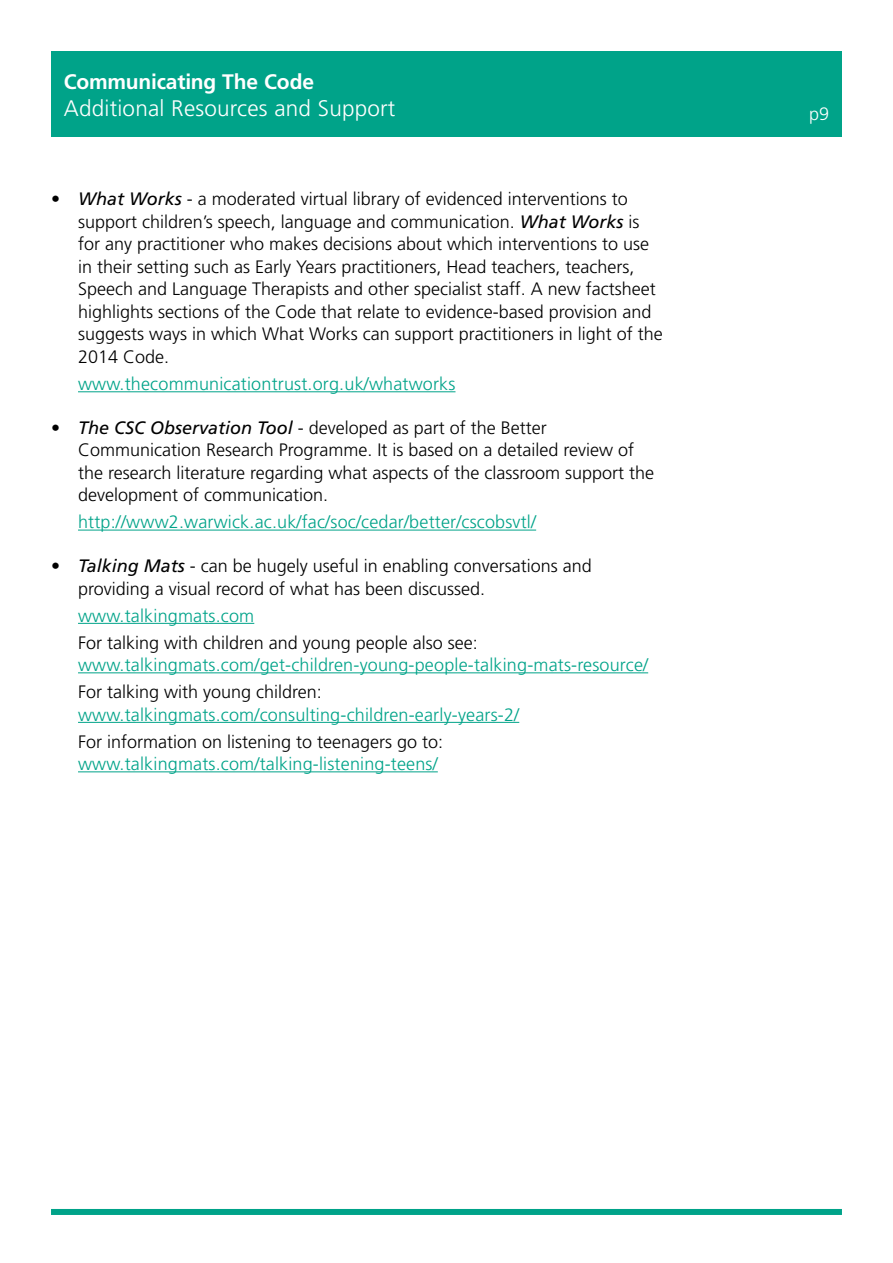
<style>
.page{position:relative;width:893px;height:1263px;background:#fff}
.page>*{position:absolute;margin:0;border:0;box-sizing:border-box;transform-origin:0 0}
.t1{font:300 22.5px "Frutiger";letter-spacing:.01em;color:#fff}
.t2{font:700 21px "Frutiger";letter-spacing:-.01em;color:#fff}
.t3{font:300 18px/22.5px "Frutiger";color:#000}
.t4{font:300 18px "Frutiger";letter-spacing:.01em;color:#00a389}
.t5{font:300 18px "Frutiger";color:#fff}
.s1{font-weight:400;font-style:italic}
</style>
<div class="page">
<div style="left:51px;top:1209px;width:791px;height:6px;background:#00a389"></div>
<div style="left:51px;top:51px;width:791px;height:85px;background:#00a389"></div>
<hr style="left:78px;top:391px;width:377px;height:1px;background:#00a389">
<hr style="left:78px;top:530px;width:458px;height:1px;background:#00a389">
<hr style="left:78px;top:623px;width:176px;height:1px;background:#00a389">
<hr style="left:78px;top:672px;width:570px;height:1px;background:#00a389">
<hr style="left:78px;top:722px;width:441px;height:1px;background:#00a389">
<hr style="left:78px;top:771px;width:360px;height:1px;background:#00a389">
<p class="t2" style="left:64px;top:69px;width:252px">Communicating The Code</p>
<p class="t1" style="left:64px;top:95px;width:333px">Additional Resources and Support</p>
<p class="t5" style="left:809px;top:104px;width:22px">p9</p>
<p class="t3" style="left:78px;top:188px;width:586px;text-indent:-27px">• <span class="s1">What Works</span> - a moderated virtual library of evidenced interventions to support children’s speech, language and communication. <span class="s1">What Works</span> is for any practitioner who makes decisions about which interventions to use in their setting such as Early Years practitioners, Head teachers, teachers, Speech and Language Therapists and other specialist staff. A new factsheet highlights sections of the Code that relate to evidence-based provision and suggests ways in which What Works can support practitioners in light of the 2014 Code.</p>
<p class="t4" style="left:78px;top:374px;width:379px">www.thecommunicationtrust.org.uk/whatworks</p>
<p class="t3" style="left:78px;top:416px;width:578px;text-indent:-27px">• <span class="s1">The CSC Observation Tool</span> - developed as part of the Better Communication Research Programme. It is based on a detailed review of the research literature regarding what aspects of the classroom support the development of communication.</p>
<p class="t4" style="left:78px;top:512px;width:460px">http://www2.warwick.ac.uk/fac/soc/cedar/better/cscobsvtl/</p>
<p class="t3" style="left:78px;top:554px;width:515px;text-indent:-27px">• <span class="s1">Talking Mats</span> - can be hugely useful in enabling conversations and providing a visual record of what has been discussed.</p>
<p class="t4" style="left:78px;top:605px;width:178px">www.talkingmats.com</p>
<p class="t3" style="left:78px;top:631px;width:401px">For talking with children and young people also see:</p>
<p class="t4" style="left:78px;top:655px;width:572px">www.talkingmats.com/get-children-young-people-talking-mats-resource/</p>
<p class="t3" style="left:78px;top:680px;width:245px">For talking with young children:</p>
<p class="t4" style="left:78px;top:704px;width:443px">www.talkingmats.com/consulting-children-early-years-2/</p>
<p class="t3" style="left:78px;top:730px;width:367px">For information on listening to teenagers go to:</p>
<p class="t4" style="left:78px;top:754px;width:361px">www.talkingmats.com/talking-listening-teens/</p>
</div>
